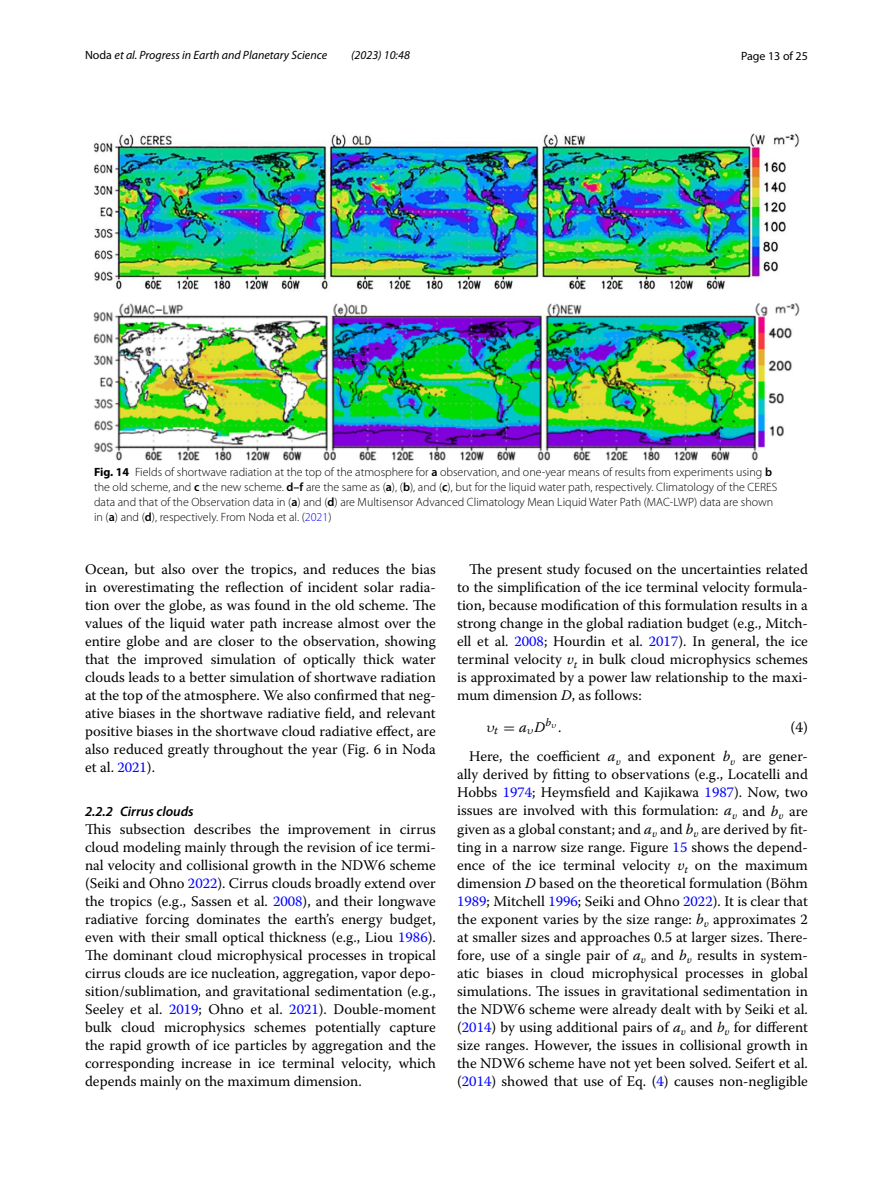
<style>
.page{position:relative;width:893px;height:1187px;background:#fff}
.page>*{position:absolute;margin:0;border:0;box-sizing:border-box;transform-origin:0 0}
.t1{font:15px "Warnock Pro";color:#000}
.t2{font:14.7px/18px "Warnock Pro";color:#000;text-align:justify}
.t3{font:14.7px "MTMI6";color:#000}
.t4{font:italic 600 13.8px "Myriad Pro";color:#000}
.t5{font:300 12px/15px "Myriad Pro";color:#000}
.t6{font:italic 12px "Myriad Pro";color:#000}
.t7{font:12px "Myriad Pro";color:#000}
.t8{font:11.25px "Warnock Pro It 7";color:#000}
.s1{font-style:normal}
.s2{font-weight:700}
.s3{font-weight:600}
.s4{color:#00f}
.s5{font-style:italic}
.s6{font-family:"MTSYN6";font-size:14.7px}
.s7{font-size:14.7px}
.s8{font-family:"MTMI6"}
.s9{font-family:"Warnock Pro Regular 5";font-size:14.7px}
</style>
<div class="page">
<img style="left:94px;top:133px;width:705px;height:327px">
<p class="t6" style="left:85px;top:48px;width:244px"><span class="s1">Noda</span> et al. Progress in Earth and Planetary Science</p>
<p class="t6" style="left:351px;top:48px;width:60px">(2023) 10:48</p>
<p class="t7" style="left:741px;top:48px;width:68px">Page 13 of 25</p>
<p class="t5" style="left:94px;top:464px;width:685px"><span class="s2">Fig. 14</span> Fields of shortwave radiation at the top of the atmosphere for <span class="s3">a</span> observation, and one-year means of results from experiments using <span class="s3">b </span>the old scheme, and <span class="s3">c</span> the new scheme. <span class="s3">d–f</span> are the same as (<span class="s3">a</span>), (<span class="s3">b</span>), and (<span class="s3">c</span>), but for the liquid water path, respectively. Climatology of the CERES data and that of the Observation data in (<span class="s3">a</span>) and (<span class="s3">d</span>) are Multisensor Advanced Climatology Mean Liquid Water Path (MAC-LWP) data are shown in (<span class="s3">a</span>) and (<span class="s3">d</span>), respectively. From Noda et al. (<span class="s4">2021</span>)</p>
<p class="t2" style="left:85px;top:560px;width:352px">Ocean, but also over the tropics, and reduces the bias in overestimating the reflection of incident solar radia&shy;tion over the globe, as was found in the old scheme. The values of the liquid water path increase almost over the entire globe and are closer to the observation, showing that the improved simulation of optically thick water clouds leads to a better simulation of shortwave radiation at the top of the atmosphere. We also confirmed that neg&shy;ative biases in the shortwave radiative field, and relevant positive biases in the shortwave cloud radiative effect, are also reduced greatly throughout the year (Fig. 6 in Noda et al. <span class="s4">2021</span>).</p>
<p class="t4" style="left:85px;top:802px;width:110px">2.2.2 Cirrus clouds</p>
<p class="t2" style="left:85px;top:820px;width:352px">This subsection describes the improvement in cirrus cloud modeling mainly through the revision of ice termi&shy;nal velocity and collisional growth in the NDW6 scheme (Seiki and Ohno <span class="s4">2022</span>). Cirrus clouds broadly extend over the tropics (e.g., Sassen et al. <span class="s4">2008</span>), and their longwave radiative forcing dominates the earth’s energy budget, even with their small optical thickness (e.g., Liou <span class="s4">1986</span>).<br>The dominant cloud microphysical processes in tropical cirrus clouds are ice nucleation, aggregation, vapor depo&shy;sition/sublimation, and gravitational sedimentation (e.g., Seeley et al. <span class="s4">2019</span>; Ohno et al. <span class="s4">2021</span>). Double-moment bulk cloud microphysics schemes potentially capture the rapid growth of ice particles by aggregation and the corresponding increase in ice terminal velocity, which depends mainly on the maximum dimension.</p>
<p class="t2" style="left:457px;top:560px;width:352px;text-indent:12px">The present study focused on the uncertainties related to the simplification of the ice terminal velocity formula&shy;tion, because modification of this formulation results in a strong change in the global radiation budget (e.g., Mitch&shy;ell et al. <span class="s4">2008</span>; Hourdin et al. <span class="s4">2017</span>). In general, the ice terminal velocity <span class="s5">υ</span><sub>t</sub> in bulk cloud microphysics schemes is approximated by a power law relationship to the maxi&shy;mum dimension <span class="s5">D</span>, as follows:</p>
<p class="t8" style="left:494px;top:722px;width:69px">t <span class="s6">=</span> <span class="s7">a</span><span class="s8">υ</span><span class="s7">D</span>b<sup>υ</sup><span class="s9">.</span></p>
<p class="t3" style="left:486px;top:722px;width:10px">υ</p>
<p class="t1" style="left:791px;top:717px;width:19px">(4)</p>
<p class="t2" style="left:457px;top:747px;width:352px;text-indent:12px">Here, the coefficient <span class="s5">a</span><sub>υ</sub> and exponent <span class="s5">b</span><sub>υ</sub> are gener&shy;ally derived by fitting to observations (e.g., Locatelli and Hobbs <span class="s4">1974</span>; Heymsfield and Kajikawa <span class="s4">1987</span>). Now, two issues are involved with this formulation: <span class="s5">a</span><sub>υ</sub> and <span class="s5">b</span><sub>υ</sub> are given as a global constant; and <span class="s5">a</span><sub>υ</sub> and <span class="s5">b</span><sub>υ</sub> are derived by fit&shy;ting in a narrow size range. Figure <span class="s4">15</span> shows the depend&shy;ence of the ice terminal velocity <span class="s5">υ</span><sub>t</sub> on the maximum dimension <span class="s5">D</span> based on the theoretical formulation (Böhm <span class="s4">1989</span>; Mitchell <span class="s4">1996</span>; Seiki and Ohno <span class="s4">2022</span>). It is clear that the exponent varies by the size range: <span class="s5">b</span><sub>υ</sub> approximates 2 at smaller sizes and approaches 0.5 at larger sizes. There&shy;fore, use of a single pair of <span class="s5">a</span><sub>υ</sub> and <span class="s5">b</span><sub>υ</sub> results in system&shy;atic biases in cloud microphysical processes in global simulations. The issues in gravitational sedimentation in the NDW6 scheme were already dealt with by Seiki et al. (<span class="s4">2014</span>) by using additional pairs of <span class="s5">a</span><sub>υ</sub> and <span class="s5">b</span><sub>υ</sub> for different size ranges. However, the issues in collisional growth in the NDW6 scheme have not yet been solved. Seifert et al. (<span class="s4">2014</span>) showed that use of Eq. (<span class="s4">4</span>) causes non-negligible</p>
</div>
